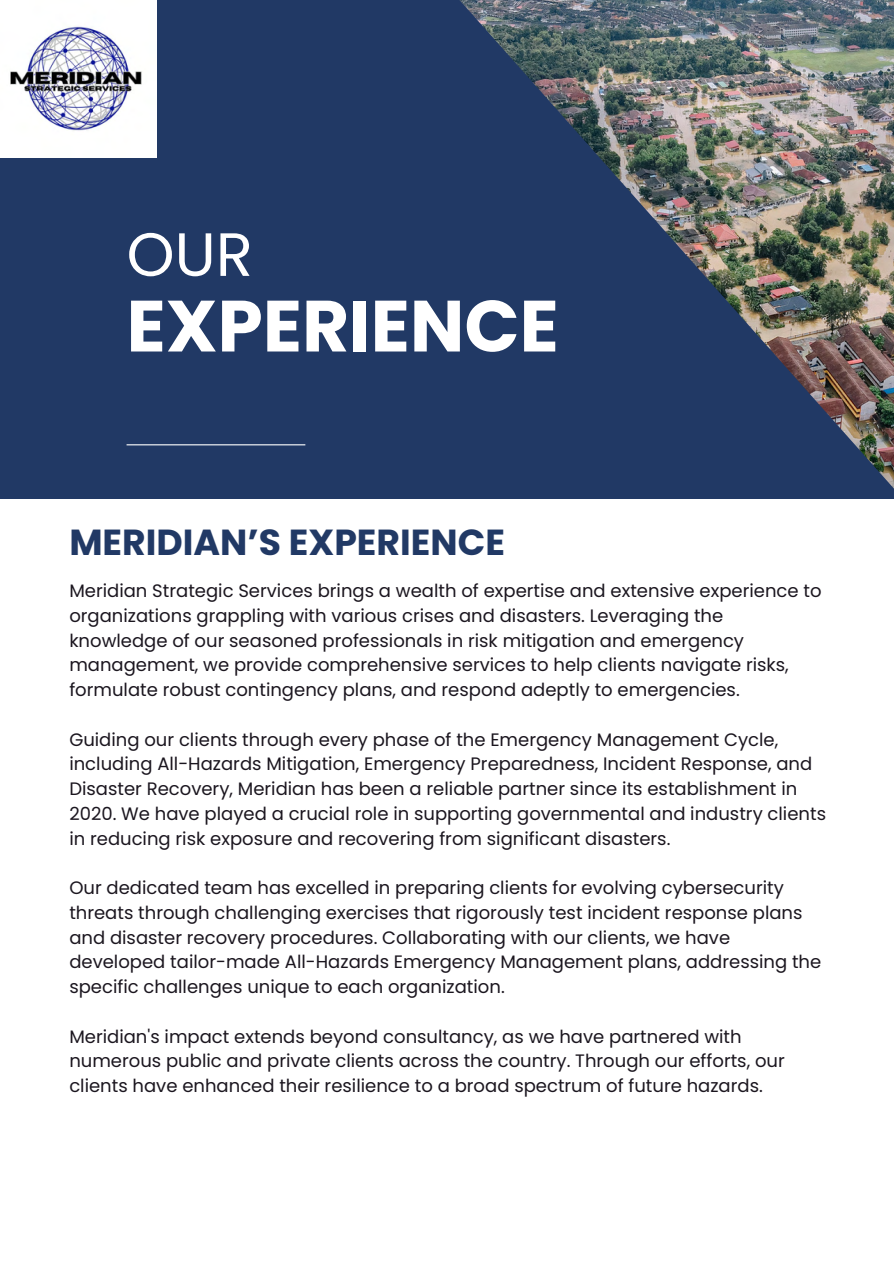
<style>
.page{position:relative;width:894px;height:1264px;background:#fff}
.page>*{position:absolute;margin:0;border:0;box-sizing:border-box;transform-origin:0 0}
.t1{font:700 72.45px "Poppins";color:#fff}
.t2{font:61.05px "Poppins";color:#fff}
.t3{font:700 36.15px "Poppins";color:#213965}
.t4{font:18px/24.8px "Poppins";color:#1b161f}
</style>
<div class="page">
<div style="left:0;top:0;width:893px;height:498px;background:#213965"></div>
<hr style="left:126px;top:444px;width:179px;height:1px;background:#fff">
<img style="left:378px;top:0;width:515px;height:499px">
<img style="left:0;top:0;width:157px;height:158px">
<h2 class="t2" style="left:126px;top:212px;width:128px">OUR</h2>
<h1 class="t1" style="left:126px;top:275px;width:433px">EXPERIENCE</h1>
<h3 class="t3" style="left:69px;top:517px;width:437px">MERIDIAN’S EXPERIENCE</h3>
<p class="t4" style="left:69px;top:578px;width:753px">Meridian Strategic Services brings a wealth of expertise and extensive experience to organizations grappling with various crises and disasters. Leveraging the knowledge of our seasoned professionals in risk mitigation and emergency management, we provide comprehensive services to help clients navigate risks, formulate robust contingency plans, and respond adeptly to emergencies.</p>
<p class="t4" style="left:69px;top:727px;width:758px">Guiding our clients through every phase of the Emergency Management Cycle, including All-Hazards Mitigation, Emergency Preparedness, Incident Response, and Disaster Recovery, Meridian has been a reliable partner since its establishment in 2020. We have played a crucial role in supporting governmental and industry clients in reducing risk exposure and recovering from significant disasters.</p>
<p class="t4" style="left:69px;top:875px;width:753px">Our dedicated team has excelled in preparing clients for evolving cybersecurity threats through challenging exercises that rigorously test incident response plans and disaster recovery procedures. Collaborating with our clients, we have developed tailor-made All-Hazards Emergency Management plans, addressing the specific challenges unique to each organization.</p>
<p class="t4" style="left:69px;top:1024px;width:716px">Meridian's impact extends beyond consultancy, as we have partnered with numerous public and private clients across the country. Through our efforts, our clients have enhanced their resilience to a broad spectrum of future hazards.</p>
</div>
